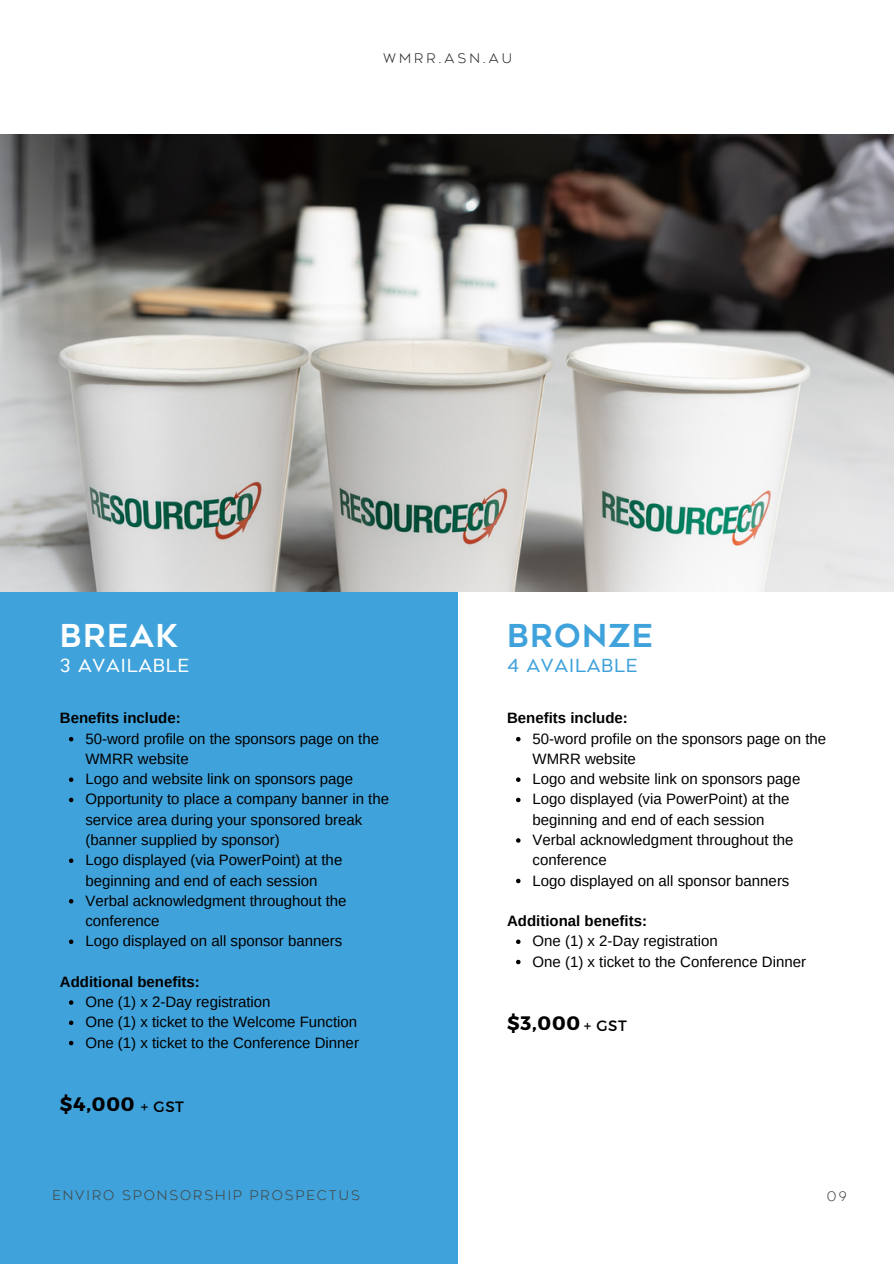
<style>
.page{position:relative;width:894px;height:1264px;background:#fff}
.page>*{position:absolute;margin:0;border:0;box-sizing:border-box;transform-origin:0 0}
.t1{font:700 31.5px "Geometos Neue";letter-spacing:.04em;color:#3fa2db}
.t2{font:700 31.5px "Geometos Neue";letter-spacing:.04em;color:#fff}
.t3{font:700 19.5px "Montserrat";letter-spacing:.04em;color:#000}
.t4{font:18px "Geometos Neue";letter-spacing:.04em;color:#fff}
.t5{font:18px "Geometos Neue";letter-spacing:.04em;color:#3fa2db}
.t6{font:15px/20.2px "Arimo";color:#000}
.t7{font:700 15px "Arimo";color:#000}
.t8{font:15px "Montserrat";letter-spacing:.04em;color:#000}
.t9{font:300 13.2px "Geometos Neue";letter-spacing:.15em;color:#444440}
.t10{font:300 13.2px "Geometos Neue";letter-spacing:.23em;color:#2a2a2a}
</style>
<div class="page">
<div style="left:0;top:562px;width:457px;height:701px;background:#3fa2db"></div>
<img style="left:0;top:134px;width:893px;height:457px">
<svg style="left:69px;top:737px;width:4px;height:4px"></svg>
<svg style="left:69px;top:777px;width:4px;height:5px"></svg>
<svg style="left:69px;top:797px;width:4px;height:5px"></svg>
<svg style="left:69px;top:858px;width:4px;height:5px"></svg>
<svg style="left:69px;top:899px;width:4px;height:4px"></svg>
<svg style="left:69px;top:939px;width:4px;height:5px"></svg>
<svg style="left:69px;top:1000px;width:4px;height:4px"></svg>
<svg style="left:69px;top:1020px;width:4px;height:5px"></svg>
<svg style="left:69px;top:1040px;width:4px;height:5px"></svg>
<svg style="left:516px;top:737px;width:4px;height:4px"></svg>
<svg style="left:516px;top:777px;width:4px;height:5px"></svg>
<svg style="left:516px;top:797px;width:4px;height:5px"></svg>
<svg style="left:516px;top:838px;width:4px;height:4px"></svg>
<svg style="left:516px;top:878px;width:4px;height:5px"></svg>
<svg style="left:516px;top:939px;width:4px;height:5px"></svg>
<svg style="left:516px;top:959px;width:4px;height:5px"></svg>
<p class="t10" style="left:383px;top:51px;width:130px">WMRR.ASN.AU</p>
<h1 class="t2" style="left:60px;top:618px;width:120px">BREAK</h1>
<h3 class="t4" style="left:60px;top:655px;width:131px">3 AVAILABLE</h3>
<h1 class="t1" style="left:507px;top:618px;width:148px">BRONZE</h1>
<h3 class="t5" style="left:507px;top:655px;width:132px">4 AVAILABLE</h3>
<h5 class="t7" style="left:60px;top:709px;width:122px">Benefits include:</h5>
<p class="t6" style="left:85px;top:728px;width:295px">50-word profile on the sponsors page on the<br>WMRR website</p>
<p class="t6" style="left:85px;top:768px;width:269px">Logo and website link on sponsors page</p>
<p class="t6" style="left:85px;top:789px;width:305px">Opportunity to place a company banner in the service area during your sponsored break (banner supplied by sponsor)</p>
<p class="t6" style="left:85px;top:849px;width:258px">Logo displayed (via PowerPoint) at the beginning and end of each session</p>
<p class="t6" style="left:85px;top:890px;width:262px">Verbal acknowledgment throughout the conference</p>
<p class="t6" style="left:85px;top:930px;width:258px">Logo displayed on all sponsor banners</p>
<h5 class="t7" style="left:60px;top:973px;width:141px">Additional benefits:</h5>
<p class="t6" style="left:85px;top:991px;width:186px">One (1) x 2-Day registration</p>
<p class="t6" style="left:85px;top:1011px;width:273px">One (1) x ticket to the Welcome Function</p>
<p class="t6" style="left:85px;top:1032px;width:275px">One (1) x ticket to the Conference Dinner</p>
<h2 class="t3" style="left:60px;top:1090px;width:76px">$4,000</h2>
<h4 class="t8" style="left:141px;top:1097px;width:44px">+ GST</h4>
<p class="t9" style="left:52px;top:1187px;width:309px">ENVIRO SPONSORSHIP PROSPECTUS</p>
<h5 class="t7" style="left:507px;top:709px;width:122px">Benefits include:</h5>
<p class="t6" style="left:532px;top:728px;width:295px">50-word profile on the sponsors page on the<br>WMRR website</p>
<p class="t6" style="left:532px;top:768px;width:269px">Logo and website link on sponsors page</p>
<p class="t6" style="left:532px;top:789px;width:258px">Logo displayed (via PowerPoint) at the beginning and end of each session</p>
<p class="t6" style="left:532px;top:829px;width:262px">Verbal acknowledgment throughout the conference</p>
<p class="t6" style="left:532px;top:870px;width:258px">Logo displayed on all sponsor banners</p>
<h5 class="t7" style="left:507px;top:912px;width:141px">Additional benefits:</h5>
<p class="t6" style="left:532px;top:930px;width:187px">One (1) x 2-Day registration</p>
<p class="t6" style="left:532px;top:951px;width:275px">One (1) x ticket to the Conference Dinner</p>
<h2 class="t3" style="left:507px;top:1009px;width:75px">$3,000</h2>
<h4 class="t8" style="left:583px;top:1016px;width:44px">+ GST</h4>
<p class="t9" style="left:826px;top:1188px;width:22px">09</p>
</div>
